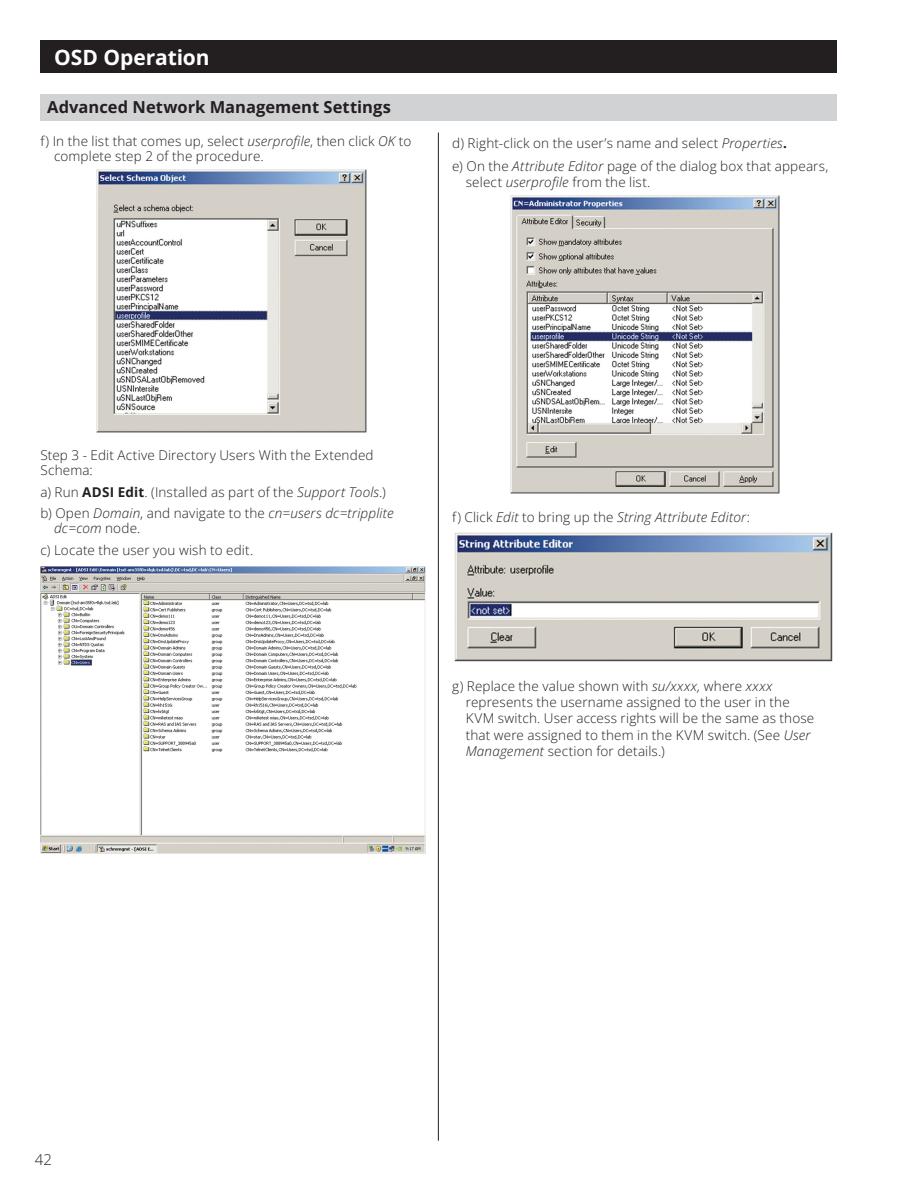
<style>
.page{position:relative;width:918px;height:1188px;background:#fff}
.page>*{position:absolute;margin:0;border:0;box-sizing:border-box;transform-origin:0 0}
.Chapter_Headers{font:700 21px "Open Sans";color:#fff}
.Subhead1{font:700 16.5px "Open Sans";color:#231f20}
.t1{font:15px "Open Sans";color:#231f20}
.Bullets{font:13.5px/16.2px "Open Sans";letter-spacing:.015em;color:#231f20}
.Bullets-2{font:italic 13.5px/15px "Open Sans";letter-spacing:.01em;color:#231f20}
.s1{font-style:italic}
.s2{font-weight:700}
.s3{font-style:normal}
</style>
<div class="page">
<img style="left:41px;top:566px;width:384px;height:288px">
<img style="left:96px;top:169px;width:270px;height:263px">
<img style="left:511px;top:195px;width:269px;height:299px">
<img style="left:454px;top:533px;width:378px;height:128px">
<hr style="left:438px;top:133px;width:1px;height:1008px;background:#231f20">
<div style="left:40px;top:40px;width:797px;height:33px;background:#231f20"></div>
<div style="left:40px;top:94px;width:797px;height:28px;background:#d1d2d4"></div>
<p class="Chapter_Headers" style="left:54px;top:43px;width:157px">OSD Operation</p>
<p class="Subhead1" style="left:47px;top:96px;width:345px">Advanced Network Management Settings</p>
<p class="Bullets" style="left:54px;top:133px;width:359px;line-height:15px;text-indent:-14px">f) In the list that comes up, select <span class="s1">userprofile</span>, then click <span class="s1">OK</span> to complete step 2 of the procedure.</p>
<p class="Bullets" style="left:452px;top:135px;width:335px">d) Right-click on the user’s name and select <span class="s1">Properties</span><span class="s2">.</span></p>
<p class="Bullets" style="left:466px;top:158px;width:364px;text-indent:-14px">e) On the <span class="s1">Attribute Editor</span> page of the dialog box that appears, select <span class="s1">userprofile</span> from the list.</p>
<p class="Bullets" style="left:40px;top:447px;width:335px;line-height:15px">Step 3 - Edit Active Directory Users With the Extended<br>Schema:</p>
<p class="Bullets" style="left:40px;top:483px;width:347px">a) Run <span class="s2">ADSI Edit</span>. (Installed as part of the <span class="s1">Support Tools</span>.)</p>
<p class="Bullets-2" style="left:54px;top:506px;width:341px;text-indent:-14px"><span class="s3">b) Open</span> Domain<span class="s3">, and navigate to the</span> cn=users dc=tripplite dc=com <span class="s3">node.</span></p>
<p class="Bullets" style="left:40px;top:542px;width:214px">c) Locate the user you wish to edit.</p>
<p class="Bullets-2" style="left:452px;top:509px;width:299px"><span class="s3">f) Click</span> Edit <span class="s3">to bring up the</span> String Attribute Editor<span class="s3">:</span></p>
<p class="Bullets" style="left:466px;top:678px;width:350px;text-indent:-13px">g) Replace the value shown with <span class="s1">su/xxxx,</span> where <span class="s1">xxxx </span>represents the username assigned to the user in the KVM switch. User access rights will be the same as those that were assigned to them in the KVM switch. (See <span class="s1">User Management</span> section for details.)</p>
<p class="t1" style="left:35px;top:1149px;width:19px">42</p>
</div>
